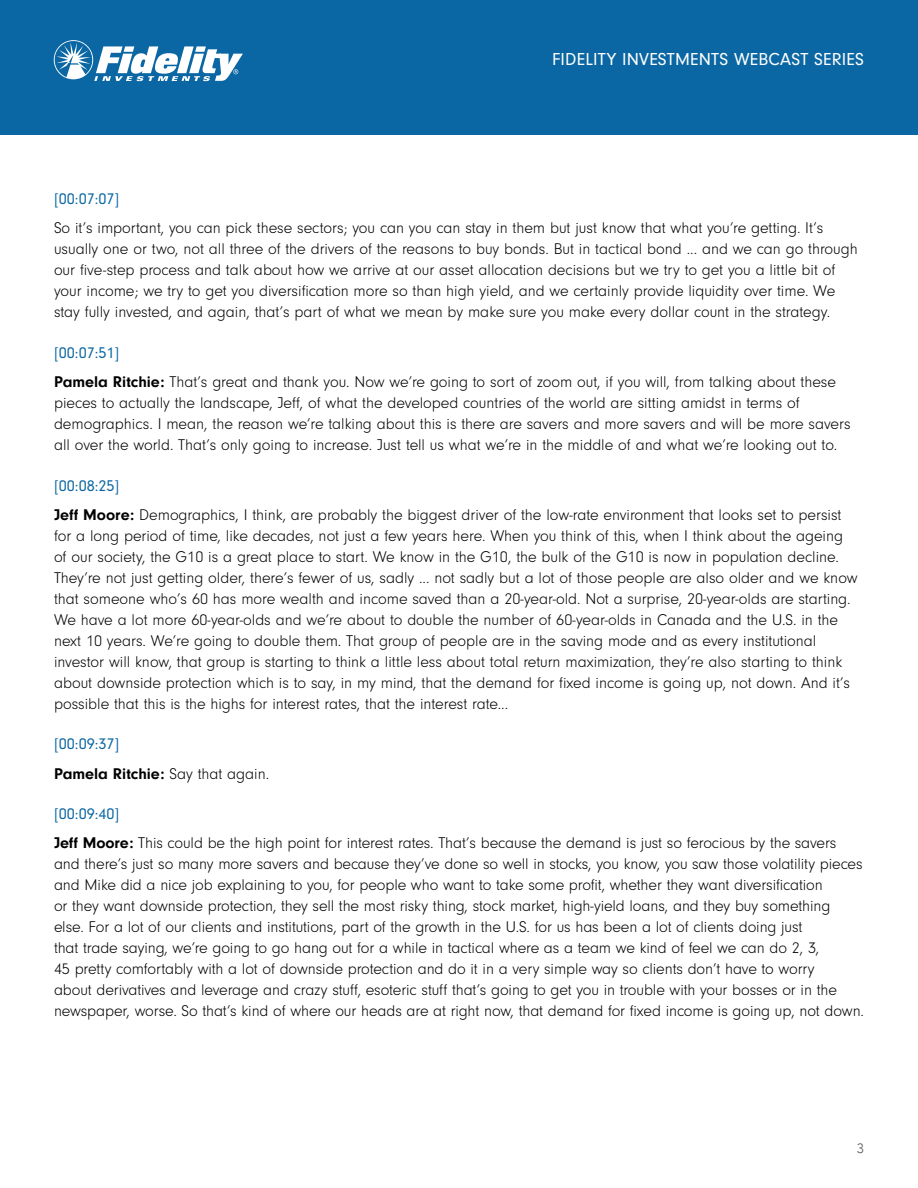
<style>
.page{position:relative;width:918px;height:1188px;background:#fff}
.page>*{position:absolute;margin:0;border:0;box-sizing:border-box;transform-origin:0 0}
.t1{font:18px "Neuzeit Gro";letter-spacing:.01em;color:#fff}
.t2{font:300 16.2px/21px "Neuzeit Gro";letter-spacing:-.005em;color:#000}
.t3{font:700 16.2px/29.2px "Neuzeit Gro";color:#000}
.t4{font:16.2px "Neuzeit Gro";color:#0b67a3}
.t5{font:300 13.5px "Avenir";color:#58595b}
.s1{font-weight:400;color:#0b67a3}
.s2{font-weight:700}
.s3{font-weight:300}
</style>
<div class="page">
<div style="left:0;top:0;width:918px;height:135px;background:#0b67a3"></div>
<svg style="left:54px;top:40px;width:189px;height:41px"></svg>
<p class="t1" style="left:552px;top:49px;width:313px">FIDELITY INVESTMENTS WEBCAST SERIES</p>
<p class="t4" style="left:54px;top:190px;width:67px">[00:07:07]</p>
<p class="t2" style="left:54px;top:218px;width:805px">So it’s important, you can pick these sectors; you can you can stay in them but just know that what you’re getting. It’s usually one or two, not all three of the drivers of the reasons to buy bonds. But in tactical bond ... and we can go through our five-step process and talk about how we arrive at our asset allocation decisions but we try to get you a little bit of your income; we try to get you diversification more so than high yield, and we certainly provide liquidity over time. We stay fully invested, and again, that’s part of what we mean by make sure you make every dollar count in the strategy.</p>
<p class="t2" style="left:54px;top:338px;width:784px;line-height:29.2px"><span class="s1">[00:07:51]<br></span><span class="s2">Pamela Ritchie:</span> That’s great and thank you. Now we’re going to sort of zoom out, if you will, from talking about these</p>
<p class="t2" style="left:54px;top:393px;width:798px">pieces to actually the landscape, Jeff, of what the developed countries of the world are sitting amidst in terms of demographics. I mean, the reason we’re talking about this is there are savers and more savers and will be more savers all over the world. That’s only going to increase. Just tell us what we’re in the middle of and what we’re looking out to.</p>
<p class="t2" style="left:54px;top:471px;width:789px;line-height:29.2px"><span class="s1">[00:08:25]<br></span><span class="s2">Jeff Moore:</span> Demographics, I think, are probably the biggest driver of the low-rate environment that looks set to persist</p>
<p class="t2" style="left:54px;top:525px;width:805px">for a long period of time, like decades, not just a few years here. When you think of this, when I think about the ageing of our society, the G10 is a great place to start. We know in the G10, the bulk of the G10 is now in population decline.<br>They’re not just getting older, there’s fewer of us, sadly ... not sadly but a lot of those people are also older and we know that someone who’s 60 has more wealth and income saved than a 20-year-old. Not a surprise, 20-year-olds are starting.<br>We have a lot more 60-year-olds and we’re about to double the number of 60-year-olds in Canada and the U.S. in the next 10 years. We’re going to double them. That group of people are in the saving mode and as every institutional investor will know, that group is starting to think a little less about total return maximization, they’re also starting to think about downside protection which is to say, in my mind, that the demand for fixed income is going up, not down. And it’s possible that this is the highs for interest rates, that the interest rate...</p>
<p class="t3" style="left:54px;top:730px;width:217px"><span class="s1">[00:09:37]<br></span>Pamela Ritchie: <span class="s3">Say that again.</span></p>
<p class="t2" style="left:54px;top:800px;width:784px;line-height:29.2px"><span class="s1">[00:09:40]<br></span><span class="s2">Jeff Moore:</span> This could be the high point for interest rates. That’s because the demand is just so ferocious by the savers</p>
<p class="t2" style="left:54px;top:854px;width:812px">and there’s just so many more savers and because they’ve done so well in stocks, you know, you saw those volatility pieces and Mike did a nice job explaining to you, for people who want to take some profit, whether they want diversification<br>or they want downside protection, they sell the most risky thing, stock market, high-yield loans, and they buy something else. For a lot of our clients and institutions, part of the growth in the U.S. for us has been a lot of clients doing just<br>that trade saying, we’re going to go hang out for a while in tactical where as a team we kind of feel we can do 2, 3,<br>45 pretty comfortably with a lot of downside protection and do it in a very simple way so clients don’t have to worry<br>about derivatives and leverage and crazy stuff, esoteric stuff that’s going to get you in trouble with your bosses or in the newspaper, worse. So that’s kind of where our heads are at right now, that demand for fixed income is going up, not down.</p>
<p class="t5" style="left:857px;top:1140px;width:9px">3</p>
</div>
